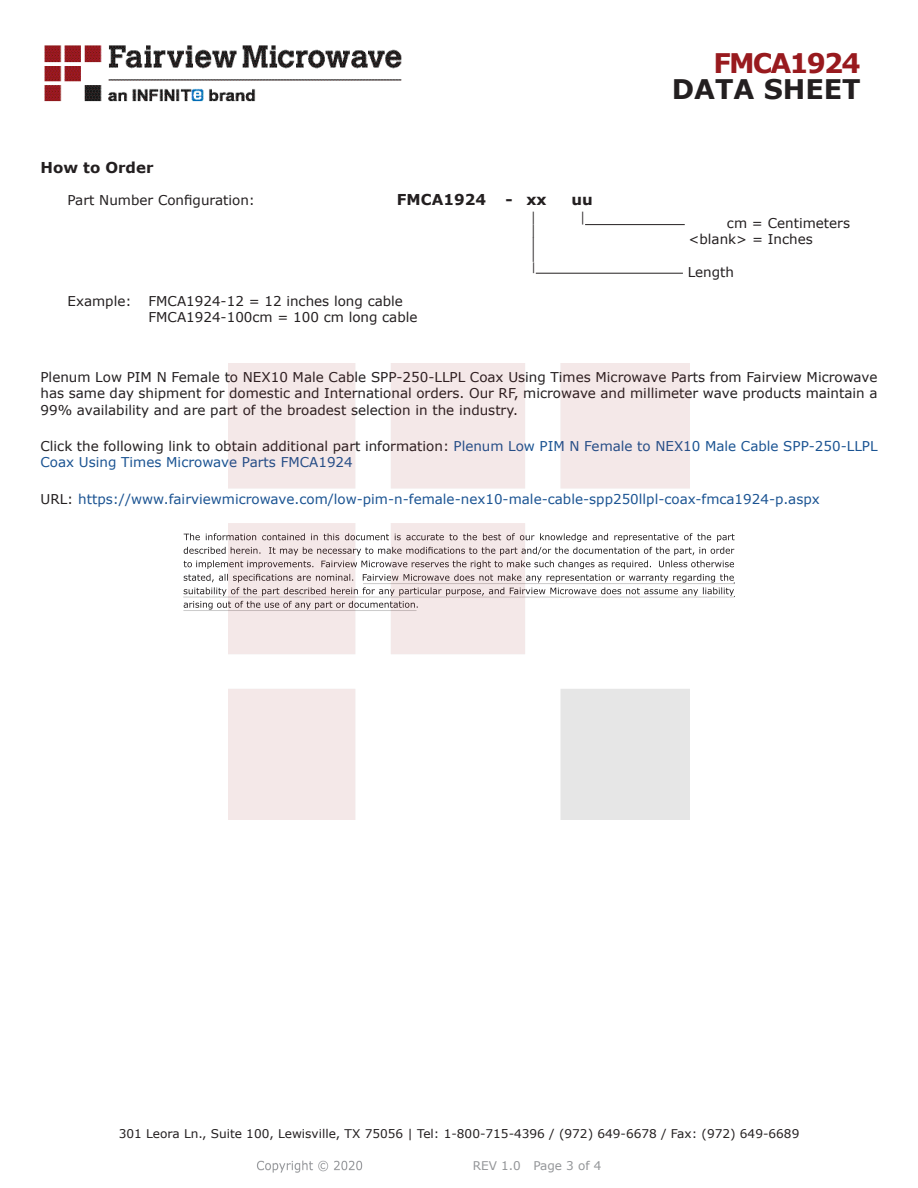
<style>
.page{position:relative;width:918px;height:1188px;background:#fff}
.page>*{position:absolute;margin:0;border:0;box-sizing:border-box;transform-origin:0 0}
.t1{font:700 27px "Verdana";color:#231f20}
.FM{font:700 27px "Verdana";letter-spacing:-.07em;color:#981a1e}
.Specs_Para{font:25.8px "Verdana";color:#231f20;scale:.39 1}
.Specs_Para-2{font:700 15px "Verdana";color:#231f20}
.Head1_for_Compliance{font:700 15px "Verdana";color:#231f20}
.Web_Description_Para{font:13.5px/16.2px "Verdana";color:#231f20;text-align:justify}
.Web_Description_Para-2{font:13.5px/16.2px "Verdana";color:#1a5392}
.Specs_Para-3{font:13.5px "Verdana";color:#231f20}
.URL_para{font:13.5px "Verdana";color:#1a5392}
.Specs_Para-4{font:13.5px "Verdana";color:#231f20;scale:.75 1}
.t2{font:12px "Verdana";color:#231f20}
.REV_Info{font:12px "Verdana";color:#939598}
.Specs_Para-5{font:11.25px "Verdana";color:#231f20;scale:.86 1}
.s1{color:#231f20}
</style>
<div class="page">
<hr style="left:585px;top:224px;width:100px;height:1px;background:#231f20">
<hr style="left:536px;top:273px;width:147px;height:1px;background:#231f20">
<svg style="left:184px;top:533px;width:551px;height:77px"></svg>
<hr style="left:363px;top:583px;width:372px;height:1px;background:#231f20">
<hr style="left:183px;top:597px;width:551px;height:1px;background:#231f20">
<hr style="left:183px;top:610px;width:234px;height:1px;background:#231f20">
<img style="left:257px;top:1160px;width:106px;height:13px">
<img style="left:228px;top:364px;width:462px;height:456px">
<img style="left:44px;top:45px;width:358px;height:57px">
<p class="FM" style="left:714px;top:44px;width:149px">FMCA1924</p>
<p class="t1" style="left:672px;top:70px;width:191px">DATA SHEET</p>
<p class="Head1_for_Compliance" style="left:40px;top:157px;width:115px">How to Order</p>
<p class="Specs_Para-3" style="left:68px;top:191px;width:189px">Part Number Configuration:</p>
<p class="Specs_Para-2" style="left:397px;top:189px;width:91px">FMCA1924</p>
<p class="Specs_Para-2" style="left:506px;top:189px;width:43px">- xx</p>
<p class="Specs_Para-2" style="left:572px;top:189px;width:23px">uu</p>
<p class="Specs_Para-4" style="left:531px;top:208px;width:8px">|</p>
<p class="Specs_Para-4" style="left:580px;top:208px;width:8px">|</p>
<p class="Specs_Para-3" style="left:727px;top:214px;width:125px">cm = Centimeters</p>
<p class="Specs_Para-4" style="left:531px;top:221px;width:8px">|</p>
<p class="Specs_Para-3" style="left:689px;top:230px;width:126px">&lt;blank&gt; = Inches</p>
<p class="Specs_Para" style="left:531px;top:230px;width:13px">|</p>
<p class="Specs_Para-5" style="left:531px;top:259px;width:7px">|</p>
<p class="Specs_Para-3" style="left:688px;top:262px;width:48px">Length</p>
<p class="Specs_Para-3" style="left:68px;top:292px;width:66px">Example:</p>
<p class="Specs_Para-3" style="left:148px;top:292px;width:256px">FMCA1924-12 = 12 inches long cable</p>
<p class="Specs_Para-3" style="left:148px;top:308px;width:271px">FMCA1924-100cm = 100 cm long cable</p>
<p class="Web_Description_Para" style="left:40px;top:369px;width:839px">Plenum Low PIM N Female to NEX10 Male Cable SPP-250-LLPL Coax Using Times Microwave Parts from Fairview Microwave has same day shipment for domestic and International orders. Our RF, microwave and millimeter wave products maintain a 99% availability and are part of the broadest selection in the industry.</p>
<p class="Web_Description_Para-2" style="left:40px;top:438px;width:839px"><span class="s1">Click the following link to obtain additional part information:</span> Plenum Low PIM N Female to NEX10 Male Cable SPP-250-LLPL<br>Coax Using Times Microwave Parts FMCA1924</p>
<p class="URL_para" style="left:40px;top:489px;width:781px"><span class="s1">URL:</span> https://www.fairviewmicrowave.com/low-pim-n-female-nex10-male-cable-spp250llpl-coax-fmca1924-p.aspx</p>
<p class="t2" style="left:119px;top:1125px;width:682px">301 Leora Ln., Suite 100, Lewisville, TX 75056 | Tel: 1-800-715-4396 / (972) 649-6678 / Fax: (972) 649-6689</p>
<p class="REV_Info" style="left:473px;top:1157px;width:130px">REV 1.0 Page 3 of 4</p>
</div>
